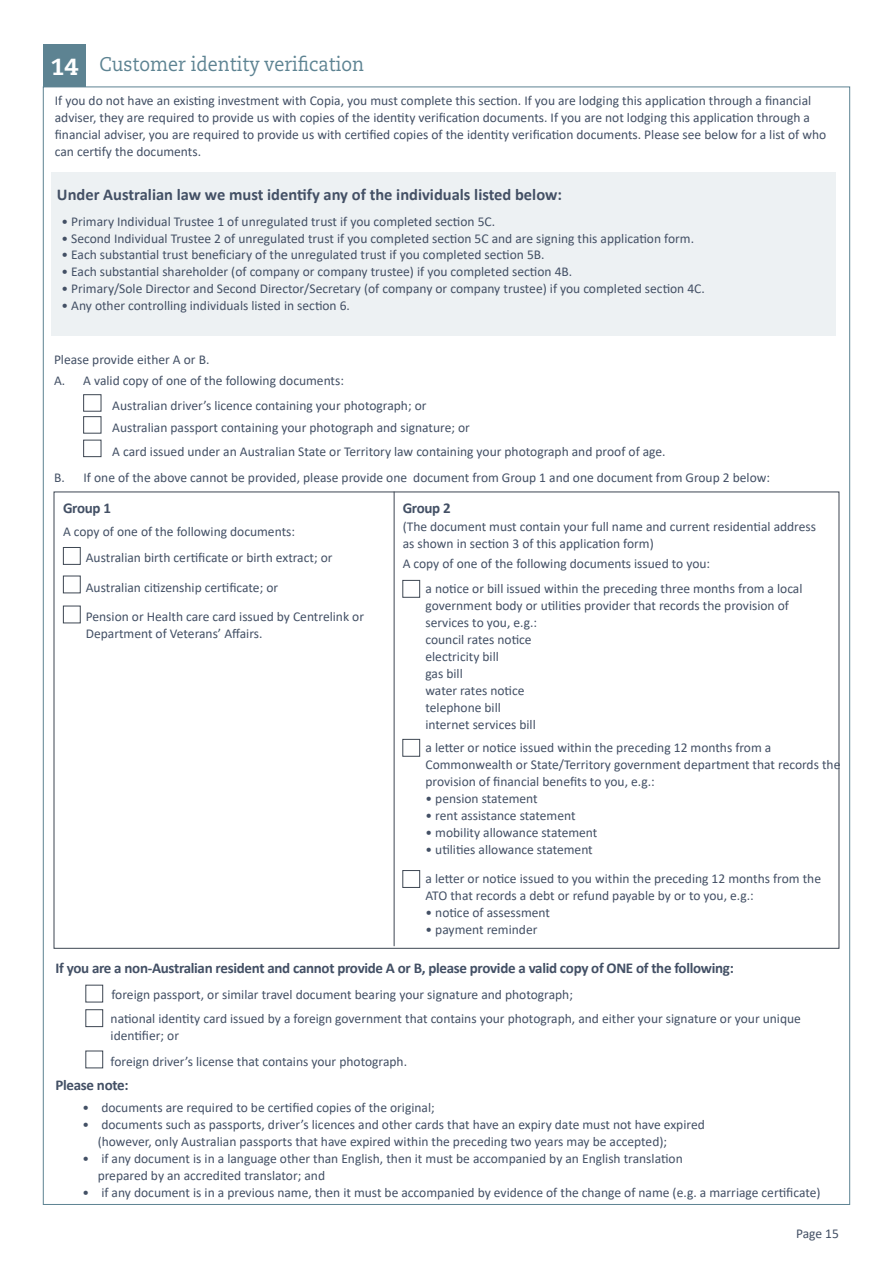
<style>
.page{position:relative;width:893px;height:1263px;background:#fff}
.page>*{position:absolute;margin:0;border:0;box-sizing:border-box;transform-origin:0 0}
.t1{font:800 23.25px "Caecilia LT Pro 85";color:#fff}
.t2{font:19.8px "Caecilia LT Pro 55 Roman";color:#5d8392;scale:.91 1}
.t3{font:700 16.5px "Calibri";color:#435065}
.t4{font:700 15px "Calibri";letter-spacing:-.02em;color:#435065}
.t5{font:13.5px/17px "Calibri";color:#435065}
</style>
<div class="page">
<div style="left:43px;top:44px;width:43px;height:43px;background:#5d8392"></div>
<div style="left:83px;top:394px;width:18px;height:18px;border:1px solid #3d4652"></div>
<div style="left:83px;top:416px;width:18px;height:18px;border:1px solid #3d4652"></div>
<div style="left:83px;top:440px;width:18px;height:17px;border:1px solid #3d4652"></div>
<hr style="left:394px;top:492px;width:1px;height:454px;background:#3d4652">
<div style="left:63px;top:547px;width:18px;height:18px;border:1px solid #3d4652"></div>
<div style="left:63px;top:606px;width:18px;height:17px;border:1px solid #3d4652"></div>
<div style="left:85px;top:985px;width:18px;height:17px;border:1px solid #3d4652"></div>
<div style="left:85px;top:1050px;width:18px;height:18px;border:1px solid #3d4652"></div>
<div style="left:85px;top:1009px;width:18px;height:18px;border:1px solid #3d4652"></div>
<div style="left:63px;top:576px;width:18px;height:17px;border:1px solid #3d4652"></div>
<div style="left:402px;top:580px;width:18px;height:18px;border:1px solid #3d4652"></div>
<div style="left:402px;top:739px;width:18px;height:18px;border:1px solid #3d4652"></div>
<div style="left:402px;top:870px;width:18px;height:18px;border:1px solid #3d4652"></div>
<div style="left:51px;top:172px;width:784px;height:164px;background:#edf1f3"></div>
<p class="t1" style="left:51px;top:50px;width:29px">14</p>
<p class="t2" style="left:99px;top:51px;width:292px">Customer identity verification</p>
<p class="t5" style="left:55px;top:91px;width:758px">If you do not have an existing investment with Copia, you must complete this section. If you are lodging this application through a financial</p>
<p class="t5" style="left:55px;top:108px;width:773px">adviser, they are required to provide us with copies of the identity verification documents. If you are not lodging this application through a financial adviser, you are required to provide us with certified copies of the identity verification documents. Please see below for a list of who can certify the documents.</p>
<p class="t3" style="left:57px;top:183px;width:507px">Under Australian law we must identify any of the individuals listed below:</p>
<p class="t5" style="left:61px;top:212px;width:435px">• Primary Individual Trustee 1 of unregulated trust if you completed section 5C.</p>
<p class="t5" style="left:61px;top:229px;width:634px">• Second Individual Trustee 2 of unregulated trust if you completed section 5C and are signing this application form.</p>
<p class="t5" style="left:61px;top:246px;width:485px">• Each substantial trust beneficiary of the unregulated trust if you completed section 5B.</p>
<p class="t5" style="left:61px;top:263px;width:512px">• Each substantial shareholder (of company or company trustee) if you completed section 4B.</p>
<p class="t5" style="left:61px;top:280px;width:645px">• Primary/Sole Director and Second Director/Secretary (of company or company trustee) if you completed section 4C.</p>
<p class="t5" style="left:61px;top:297px;width:290px">• Any other controlling individuals listed in section 6.</p>
<p class="t5" style="left:54px;top:351px;width:157px">Please provide either A or B.</p>
<p class="t5" style="left:54px;top:372px;width:13px">A.</p>
<p class="t5" style="left:83px;top:372px;width:262px">A valid copy of one of the following documents:</p>
<p class="t5" style="left:54px;top:469px;width:12px">B.</p>
<p class="t5" style="left:112px;top:397px;width:316px">Australian driver’s licence containing your photograph; or</p>
<p class="t5" style="left:112px;top:419px;width:359px">Australian passport containing your photograph and signature; or</p>
<p class="t5" style="left:112px;top:442px;width:555px">A card issued under an Australian State or Territory law containing your photograph and proof of age.</p>
<p class="t5" style="left:84px;top:469px;width:688px">If one of the above cannot be provided, please provide one document from Group 1 and one document from Group 2 below:</p>
<p class="t4" style="left:63px;top:497px;width:50px">Group 1</p>
<p class="t4" style="left:403px;top:497px;width:50px">Group 2</p>
<p class="t5" style="left:63px;top:523px;width:234px">A copy of one of the following documents:</p>
<p class="t5" style="left:403px;top:518px;width:415px">(The document must contain your full name and current residential address</p>
<p class="t5" style="left:403px;top:535px;width:253px">as shown in section 3 of this application form)</p>
<p class="t5" style="left:86px;top:549px;width:248px">Australian birth certificate or birth extract; or</p>
<p class="t5" style="left:403px;top:555px;width:309px">A copy of one of the following documents issued to you:</p>
<p class="t5" style="left:86px;top:578px;width:194px">Australian citizenship certificate; or</p>
<p class="t5" style="left:86px;top:607px;width:280px">Pension or Health care card issued by Centrelink or</p>
<p class="t5" style="left:86px;top:624px;width:178px">Department of Veterans’ Affairs.</p>
<p class="t5" style="left:425px;top:580px;width:379px">a notice or bill issued within the preceding three months from a local</p>
<p class="t5" style="left:425px;top:597px;width:365px">government body or utilities provider that records the provision of</p>
<p class="t5" style="left:425px;top:614px;width:113px">services to you, e.g.:</p>
<p class="t5" style="left:425px;top:630px;width:108px">council rates notice</p>
<p class="t5" style="left:425px;top:647px;width:75px">electricity bill</p>
<p class="t5" style="left:425px;top:664px;width:39px">gas bill</p>
<p class="t5" style="left:425px;top:681px;width:101px">water rates notice</p>
<p class="t5" style="left:425px;top:698px;width:77px">telephone bill</p>
<p class="t5" style="left:425px;top:715px;width:112px">internet services bill</p>
<p class="t5" style="left:425px;top:738px;width:347px">a letter or notice issued within the preceding 12 months from a</p>
<p class="t5" style="left:425px;top:755px;width:416px">Commonwealth or State/Territory government department that records the</p>
<p class="t5" style="left:425px;top:772px;width:231px">provision of financial benefits to you, e.g.:</p>
<p class="t5" style="left:425px;top:789px;width:114px">• pension statement</p>
<p class="t5" style="left:425px;top:806px;width:152px">• rent assistance statement</p>
<p class="t5" style="left:425px;top:823px;width:173px">• mobility allowance statement</p>
<p class="t5" style="left:425px;top:840px;width:169px">• utilities allowance statement</p>
<p class="t5" style="left:425px;top:870px;width:397px">a letter or notice issued to you within the preceding 12 months from the</p>
<p class="t5" style="left:425px;top:887px;width:330px">ATO that records a debt or refund payable by or to you, e.g.:</p>
<p class="t5" style="left:425px;top:904px;width:126px">• notice of assessment</p>
<p class="t5" style="left:425px;top:921px;width:113px">• payment reminder</p>
<p class="t4" style="left:56px;top:957px;width:680px">If you are a non-Australian resident and cannot provide A or B, please provide a valid copy of ONE of the following:</p>
<p class="t5" style="left:111px;top:1009px;width:692px">national identity card issued by a foreign government that contains your photograph, and either your signature or your unique</p>
<p class="t5" style="left:111px;top:1026px;width:70px">identifier; or</p>
<p class="t5" style="left:111px;top:1053px;width:298px">foreign driver’s license that contains your photograph.</p>
<p class="t5" style="left:111px;top:985px;width:463px">foreign passport, or similar travel document bearing your signature and photograph;</p>
<p class="t4" style="left:56px;top:1074px;width:75px">Please note:</p>
<p class="t5" style="left:82px;top:1098px;width:354px">• documents are required to be certified copies of the original;</p>
<p class="t5" style="left:82px;top:1115px;width:624px">• documents such as passports, driver’s licences and other cards that have an expiry date must not have expired</p>
<p class="t5" style="left:98px;top:1132px;width:571px">(however, only Australian passports that have expired within the preceding two years may be accepted);</p>
<p class="t5" style="left:82px;top:1149px;width:602px">• if any document is in a language other than English, then it must be accompanied by an English translation</p>
<p class="t5" style="left:98px;top:1166px;width:229px">prepared by an accredited translator; and</p>
<p class="t5" style="left:82px;top:1183px;width:740px">• if any document is in a previous name, then it must be accompanied by evidence of the change of name (e.g. a marriage certificate)</p>
<p class="t5" style="left:796px;top:1224px;width:44px">Page 15</p>
</div>
